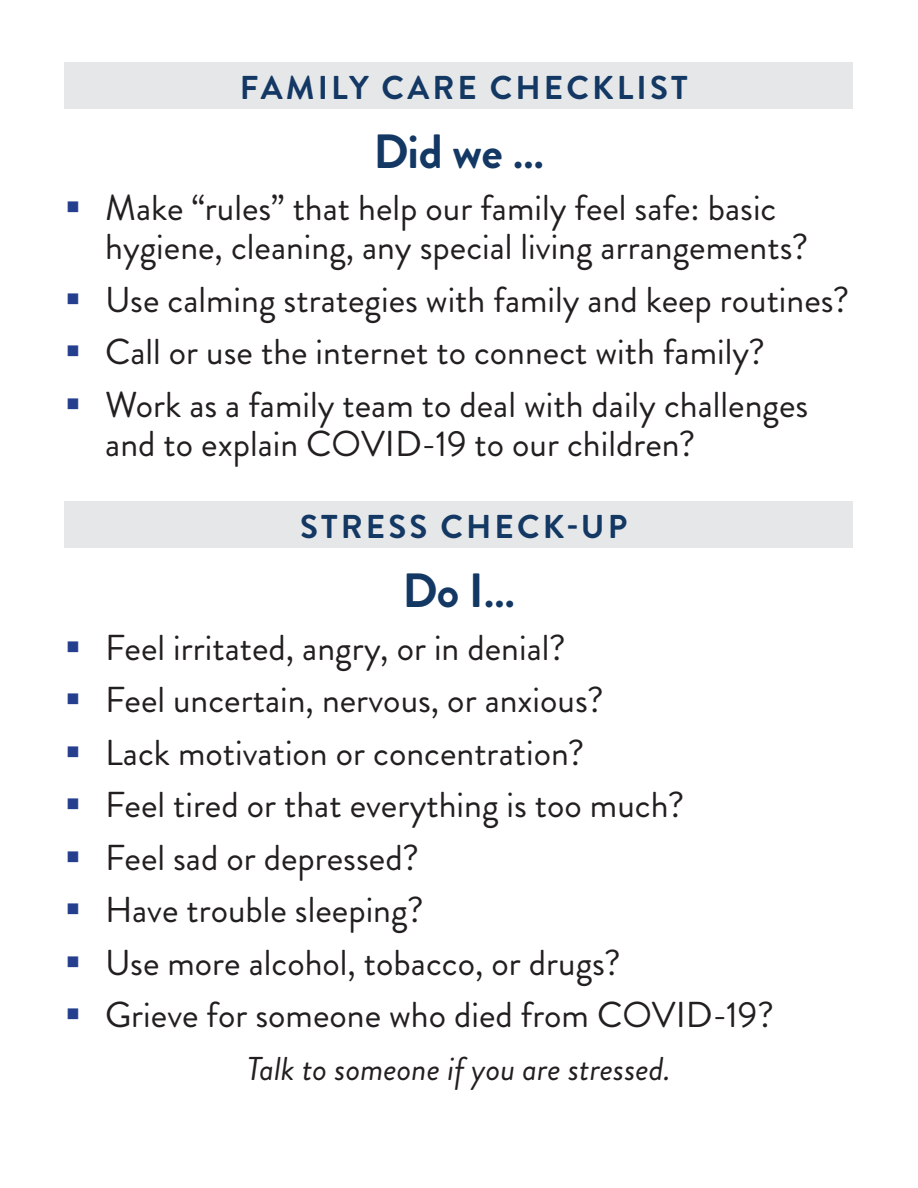
<style>
.page{position:relative;width:918px;height:1188px;background:#fff}
.page>*{position:absolute;margin:0;border:0;box-sizing:border-box;transform-origin:0 0}
.Heading3{font:700 48px "Brandon Grotesque";letter-spacing:-.015em;color:#133863}
.t1{font:36px/39px "Brandon Grotesque";color:#231f20}
.Heading2{font:700 33px "Brandon Grotesque";letter-spacing:.095em;color:#133863}
.t2{font:italic 33px "Brandon Grotesque";color:#231f20}
</style>
<div class="page">
<div style="left:65px;top:62px;width:788px;height:47px;background:#e6e7e9"></div>
<div style="left:65px;top:502px;width:788px;height:46px;background:#e6e7e9"></div>
<h2 class="Heading2" style="left:240px;top:64px;width:449px">FAMILY CARE CHECKLIST</h2>
<h3 class="Heading3" style="left:373px;top:118px;width:173px">Did we …</h3>
<p class="t1" style="left:105px;top:189px;width:705px">Make “rules” that help our family feel safe: basic hygiene, cleaning, any special living arrangements?</p>
<p class="t1" style="left:105px;top:280px;width:746px">Use calming strategies with family and keep routines?</p>
<p class="t1" style="left:105px;top:333px;width:661px">Call or use the internet to connect with family?</p>
<p class="t1" style="left:105px;top:385px;width:705px">Work as a family team to deal with daily challenges and to explain COVID-19 to our children?</p>
<h2 class="Heading2" style="left:300px;top:504px;width:329px">STRESS CHECK-UP</h2>
<h3 class="Heading3" style="left:403px;top:557px;width:114px">Do I…</h3>
<p class="t1" style="left:105px;top:628px;width:462px">Feel irritated, angry, or in denial?</p>
<p class="t1" style="left:105px;top:681px;width:500px">Feel uncertain, nervous, or anxious?</p>
<p class="t1" style="left:105px;top:733px;width:481px">Lack motivation or concentration?</p>
<p class="t1" style="left:105px;top:786px;width:581px">Feel tired or that everything is too much?</p>
<p class="t1" style="left:105px;top:838px;width:315px">Feel sad or depressed?</p>
<p class="t1" style="left:105px;top:891px;width:320px">Have trouble sleeping?</p>
<p class="t1" style="left:105px;top:943px;width:517px">Use more alcohol, tobacco, or drugs?</p>
<p class="t1" style="left:105px;top:996px;width:670px">Grieve for someone who died from COVID-19?</p>
<p class="t2" style="left:247px;top:1046px;width:425px">Talk to someone if you are stressed.</p>
</div>
